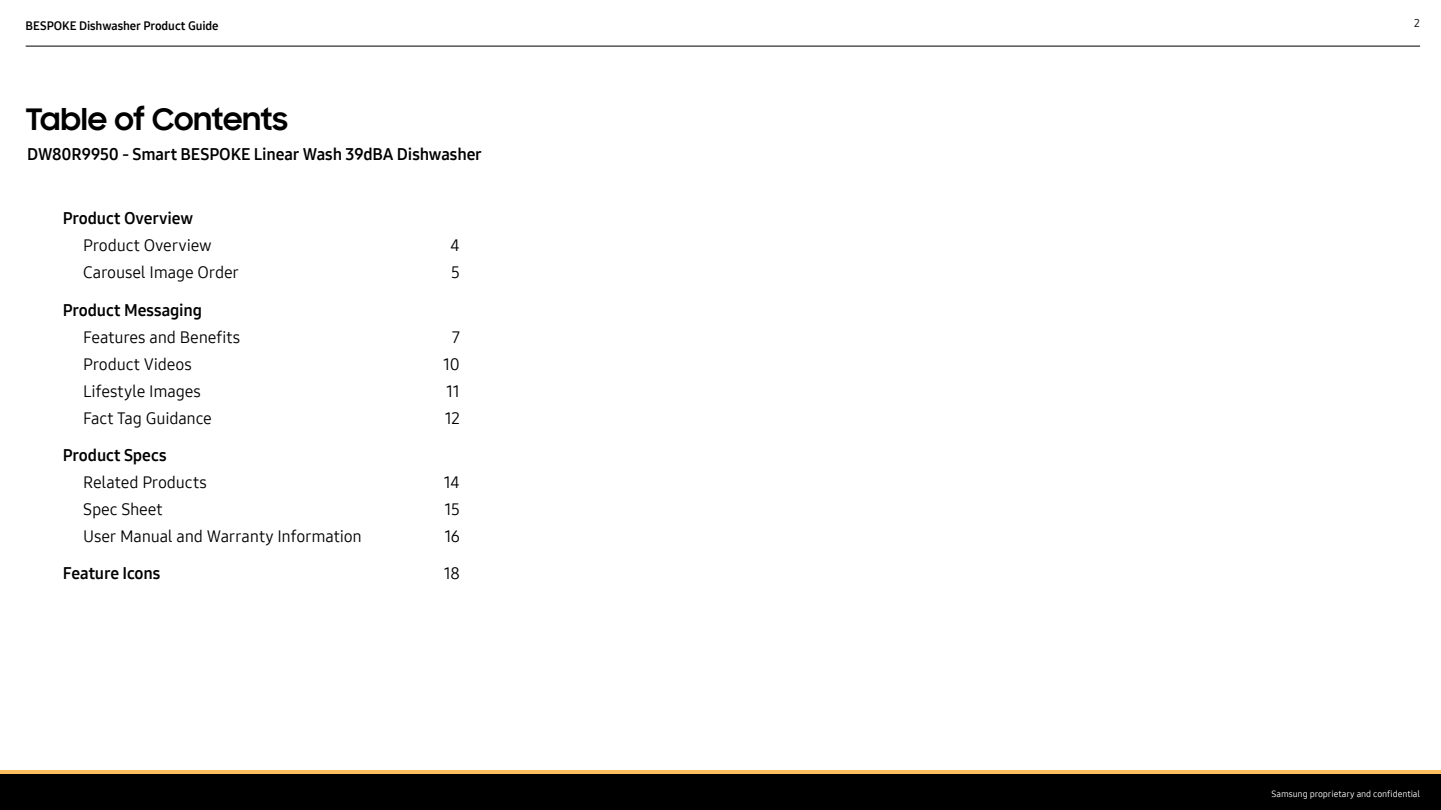
<style>
.page{position:relative;width:1441px;height:810px;background:#fff}
.page>*{position:absolute;margin:0;border:0;box-sizing:border-box;transform-origin:0 0}
.t1{font:700 30px "Samsung Sharp Sans";color:#000}
.t2{font:16.5px "Samsung One 400";letter-spacing:-.01em;color:#000}
.t3{font:16.5px "Samsung One 700";letter-spacing:-.01em;color:#000}
.t4{font:12px "Samsung One 700";letter-spacing:-.005em;color:#000}
.t5{font:11.25px "Samsung One 400";color:#000101}
.t6{font:9px "Samsung One 400";letter-spacing:-.01em;color:#fff}
</style>
<div class="page">
<div style="left:0;top:773px;width:1440px;height:37px;background:#000"></div>
<hr style="left:0;top:770px;width:1440px;height:3px;background:#fdbe5d">
<hr style="left:26px;top:46px;width:1393px;height:1px;background:#000">
<p class="t4" style="left:26px;top:18px;width:194px">BESPOKE Dishwasher Product Guide</p>
<p class="t5" style="left:1413px;top:15px;width:7px">2</p>
<h1 class="t1" style="left:26px;top:97px;width:264px">Table of Contents</h1>
<p class="t3" style="left:27px;top:143px;width:456px">DW80R9950 - Smart BESPOKE Linear Wash 39dBA Dishwasher</p>
<p class="t3" style="left:63px;top:208px;width:132px">Product Overview</p>
<p class="t2" style="left:83px;top:235px;width:130px">Product Overview</p>
<p class="t2" style="left:450px;top:235px;width:11px">4</p>
<p class="t2" style="left:83px;top:262px;width:157px">Carousel Image Order</p>
<p class="t2" style="left:451px;top:262px;width:10px">5</p>
<p class="t3" style="left:63px;top:299px;width:141px">Product Messaging</p>
<p class="t2" style="left:83px;top:326px;width:159px">Features and Benefits</p>
<p class="t2" style="left:452px;top:326px;width:9px">7</p>
<p class="t2" style="left:83px;top:353px;width:110px">Product Videos</p>
<p class="t2" style="left:443px;top:353px;width:18px">10</p>
<p class="t2" style="left:83px;top:380px;width:119px">Lifestyle Images</p>
<p class="t2" style="left:446px;top:380px;width:15px">11</p>
<p class="t2" style="left:83px;top:407px;width:130px">Fact Tag Guidance</p>
<p class="t2" style="left:445px;top:407px;width:17px">12</p>
<p class="t3" style="left:63px;top:444px;width:105px">Product Specs</p>
<p class="t2" style="left:83px;top:471px;width:125px">Related Products</p>
<p class="t2" style="left:444px;top:471px;width:17px">14</p>
<p class="t2" style="left:83px;top:498px;width:81px">Spec Sheet</p>
<p class="t2" style="left:444px;top:498px;width:17px">15</p>
<p class="t2" style="left:83px;top:525px;width:280px">User Manual and Warranty Information</p>
<p class="t2" style="left:444px;top:525px;width:17px">16</p>
<p class="t3" style="left:63px;top:562px;width:99px">Feature Icons</p>
<p class="t2" style="left:444px;top:562px;width:18px">18</p>
<p class="t6" style="left:1271px;top:787px;width:150px">Samsung proprietary and confidential</p>
</div>
